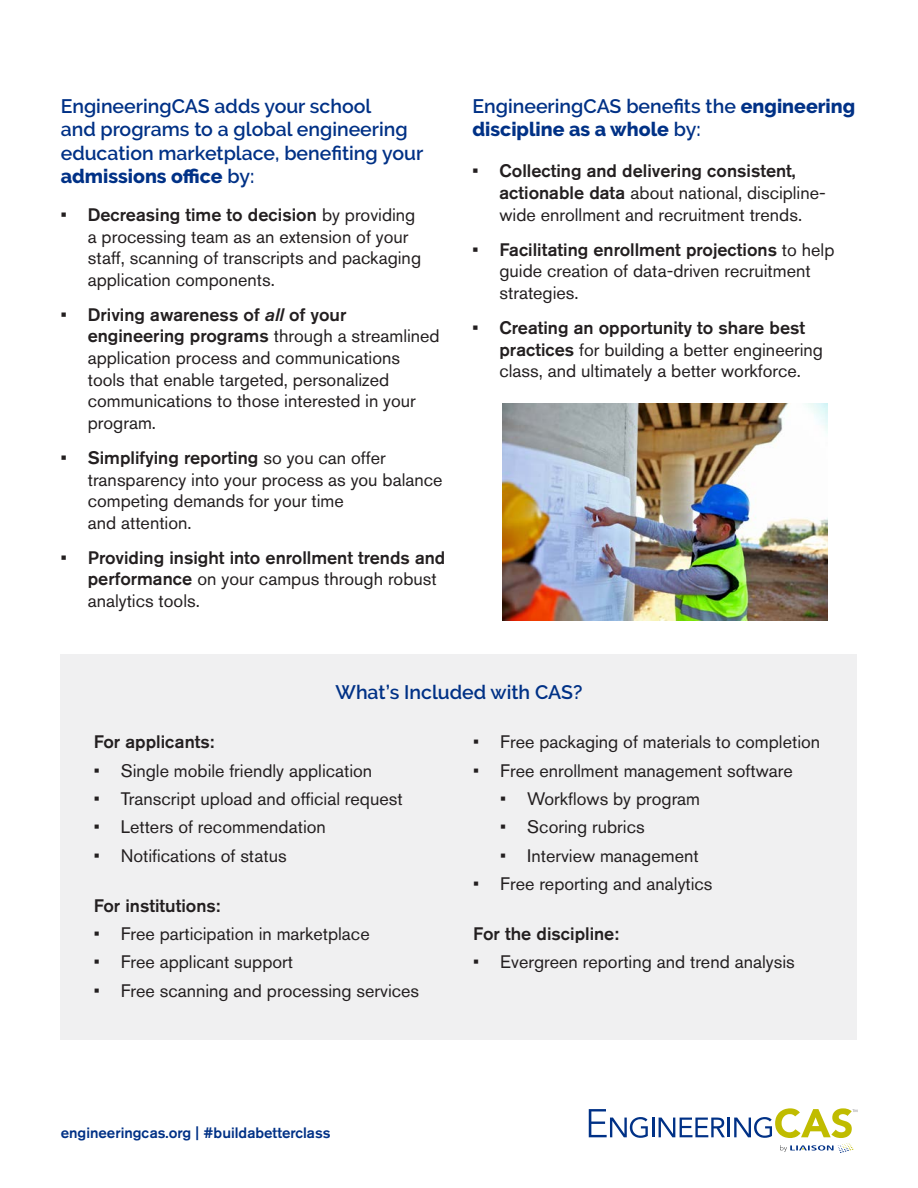
<style>
.page{position:relative;width:918px;height:1188px;background:#fff}
.page>*{position:absolute;margin:0;border:0;box-sizing:border-box;transform-origin:0 0}
.Heading_2{font:600 19.5px/23.4px "Raleway";color:#003186}
.Heading_2-2{font:800 19.5px/23.4px "Raleway";color:#003186}
.t1{font:18px/21.6px "Akzidenz Grotesk BE";color:#231f20}
.Paragraph_Style_1{font:500 18px/21.6px "Akzidenz Grotesk BE";color:#231f20}
.t2{font:500 15px "Akzidenz Grotesk BE";color:#003186}
.s1{font-weight:800}
.s2{font-weight:500}
.s3{font-weight:500;font-style:italic}
.s4{font-weight:400}
.s5{font-weight:600}
</style>
<div class="page">
<img style="left:503px;top:404px;width:324px;height:216px">
<div style="left:61px;top:654px;width:796px;height:386px;background:#f0f0f1"></div>
<svg style="left:589px;top:1108px;width:268px;height:45px"></svg>
<p class="Heading_2" style="left:61px;top:94px;width:364px">EngineeringCAS adds your school<br>and programs to a global engineering education marketplace, benefiting your <span class="s1">admissions office</span> by:</p>
<p class="t1" style="left:88px;top:204px;width:335px;text-indent:-27px"><span class="s2">• Decreasing time to decision</span> by providing a processing team as an extension of your staff, scanning of transcripts and packaging application components.</p>
<p class="t1" style="left:88px;top:304px;width:353px;text-indent:-27px"><span class="s2">• Driving awareness of</span> <span class="s3">all</span> <span class="s2">of your engineering programs</span> through a streamlined application process and communications tools that enable targeted, personalized communications to those interested in your program.</p>
<p class="t1" style="left:88px;top:447px;width:356px;text-indent:-27px"><span class="s2">• Simplifying reporting</span> so you can offer transparency into your process as you balance competing demands for your time<br>and attention.</p>
<p class="Paragraph_Style_1" style="left:88px;top:546px;width:359px;text-indent:-27px">• Providing insight into enrollment trends and performance <span class="s4">on your campus through robust analytics tools.</span></p>
<p class="Heading_2-2" style="left:472px;top:94px;width:384px"><span class="s5">EngineeringCAS benefits the</span> engineering discipline as a whole <span class="s5">by:</span></p>
<p class="t1" style="left:500px;top:160px;width:328px;text-indent:-27px"><span class="s2">• Collecting and delivering consistent, actionable data</span> about national, discipline&shy;wide enrollment and recruitment trends.</p>
<p class="t1" style="left:500px;top:239px;width:336px;text-indent:-27px"><span class="s2">• Facilitating enrollment projections</span> to help guide creation of data-driven recruitment strategies.</p>
<p class="t1" style="left:500px;top:317px;width:325px;text-indent:-27px"><span class="s2">• Creating an opportunity to share best practices</span> for building a better engineering class, and ultimately a better workforce.</p>
<p class="Heading_2" style="left:336px;top:680px;width:248px">What’s Included with CAS?</p>
<p class="Paragraph_Style_1" style="left:94px;top:731px;width:122px">For applicants:</p>
<p class="t1" style="left:94px;top:760px;width:280px">• Single mobile friendly application</p>
<p class="t1" style="left:94px;top:788px;width:311px">• Transcript upload and official request</p>
<p class="t1" style="left:94px;top:816px;width:234px">• Letters of recommendation</p>
<p class="t1" style="left:94px;top:845px;width:195px">• Notifications of status</p>
<p class="Paragraph_Style_1" style="left:94px;top:894px;width:128px">For institutions:</p>
<p class="t1" style="left:94px;top:923px;width:278px">• Free participation in marketplace</p>
<p class="t1" style="left:94px;top:951px;width:201px">• Free applicant support</p>
<p class="t1" style="left:94px;top:980px;width:327px">• Free scanning and processing services</p>
<p class="t2" style="left:61px;top:1123px;width:271px">engineeringcas.org | #buildabetterclass</p>
<p class="t1" style="left:473px;top:731px;width:348px">• Free packaging of materials to completion</p>
<p class="t1" style="left:473px;top:760px;width:321px">• Free enrollment management software</p>
<p class="t1" style="left:500px;top:788px;width:201px">• Workflows by program</p>
<p class="t1" style="left:500px;top:816px;width:146px">• Scoring rubrics</p>
<p class="t1" style="left:500px;top:845px;width:200px">• Interview management</p>
<p class="t1" style="left:473px;top:873px;width:241px">• Free reporting and analytics</p>
<p class="Paragraph_Style_1" style="left:473px;top:923px;width:147px">For the discipline:</p>
<p class="t1" style="left:473px;top:951px;width:323px">• Evergreen reporting and trend analysis</p>
</div>
